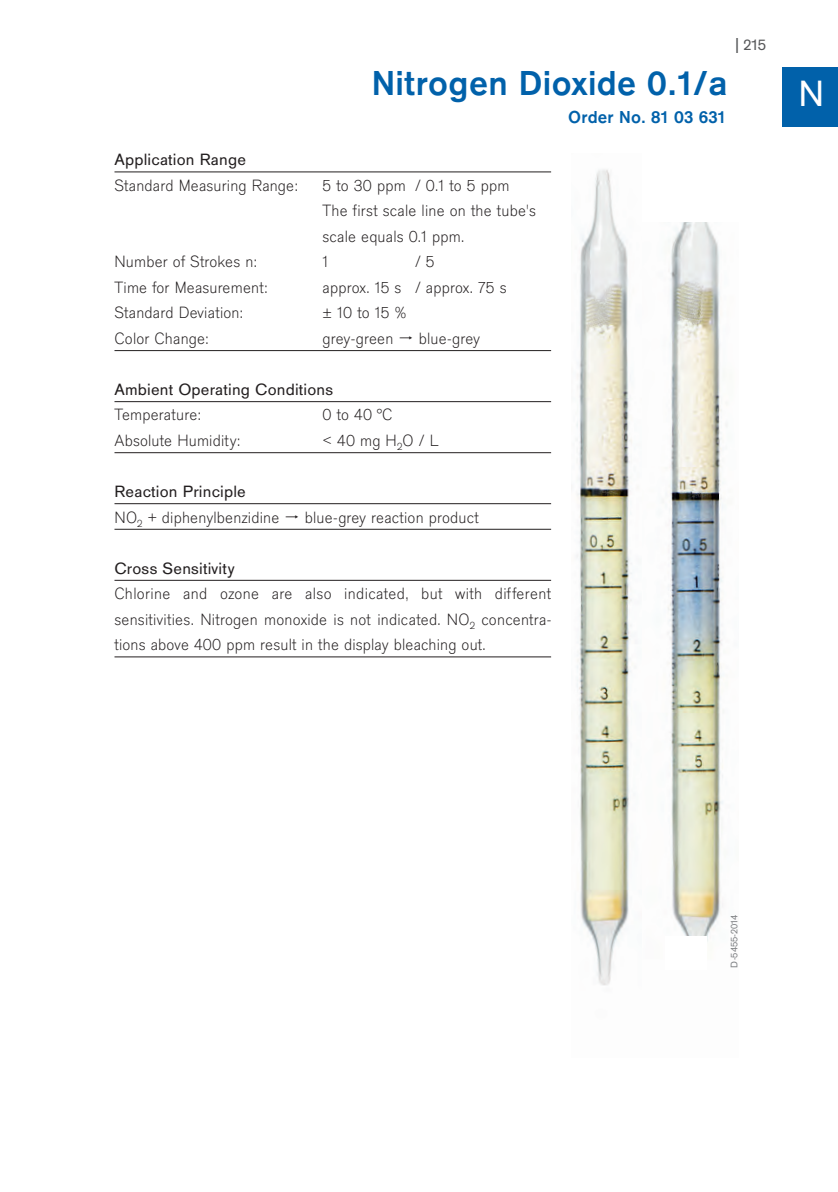
<style>
.page{position:relative;width:838px;height:1192px;background:#fff}
.page>*{position:absolute;margin:0;border:0;box-sizing:border-box;transform-origin:0 0}
.t1{font:38px "Draeger San";color:#fff}
.t2{font:700 36px "Draeger San";letter-spacing:.01em;color:#0161aa}
.t3{font:700 18px "Draeger San";letter-spacing:.01em;color:#0161aa}
.t4{font:300 17px/25.6px "Draeger San";letter-spacing:.01em;color:#231f20}
.t5{font:17px "Draeger San";letter-spacing:.01em;color:#231f20}
.t6{font:16px "Draeger San";color:#57585a}
.t7{font:10px "Draeger San";color:#808285}
.s1{font-size:18px}
.s2{font-weight:400}
</style>
<div class="page">
<div style="left:781px;top:67px;width:57px;height:60px;background:#0161aa"></div>
<hr style="left:114px;top:171px;width:437px;height:1px;background:#231f20">
<hr style="left:114px;top:350px;width:437px;height:1px;background:#231f20">
<hr style="left:114px;top:401px;width:437px;height:1px;background:#231f20">
<hr style="left:114px;top:452px;width:437px;height:1px;background:#231f20">
<hr style="left:114px;top:503px;width:437px;height:1px;background:#231f20">
<hr style="left:114px;top:529px;width:437px;height:1px;background:#231f20">
<hr style="left:114px;top:580px;width:437px;height:1px;background:#231f20">
<hr style="left:114px;top:656px;width:437px;height:1px;background:#231f20">
<img style="left:576px;top:169px;width:56px;height:817px">
<img style="left:668px;top:222px;width:59px;height:720px">
<div style="left:665px;top:936px;width:42px;height:34px;background:#fff"></div>
<h2 class="t2" style="left:372px;top:61px;width:357px">Nitrogen Dioxide 0.1/a</h2>
<p class="t3" style="left:568px;top:106px;width:159px">Order No. 81 03 631</p>
<p class="t6" style="left:732px;top:35px;width:35px"><span class="s1">|</span>215</p>
<p class="t5" style="left:114px;top:149px;width:133px">Application Range</p>
<p class="t4" style="left:114px;top:172px;width:185px">Standard Measuring Range:</p>
<p class="t4" style="left:322px;top:172px;width:215px">5 to 30 ppm / 0.1 to 5 ppm<br>The first scale line on the tube's scale equals 0.1 ppm.</p>
<p class="t4" style="left:114px;top:248px;width:144px">Number of Strokes n:</p>
<p class="t4" style="left:322px;top:248px;width:7px">1</p>
<p class="t4" style="left:415px;top:248px;width:21px">/ 5</p>
<p class="t4" style="left:114px;top:274px;width:155px">Time for Measurement:</p>
<p class="t4" style="left:322px;top:274px;width:185px">approx. 15 s / approx. 75 s</p>
<p class="t4" style="left:114px;top:300px;width:130px">Standard Deviation:</p>
<p class="t4" style="left:322px;top:300px;width:85px">± 10 to 15 %</p>
<p class="t4" style="left:114px;top:325px;width:96px">Color Change:</p>
<p class="t4" style="left:322px;top:325px;width:72px">grey-green</p>
<p class="t4" style="left:419px;top:325px;width:63px">blue-grey</p>
<p class="t5" style="left:114px;top:379px;width:220px">Ambient Operating Conditions</p>
<p class="t4" style="left:114px;top:402px;width:88px">Temperature:</p>
<p class="t4" style="left:322px;top:402px;width:71px">0 to 40 °C</p>
<p class="t4" style="left:114px;top:427px;width:127px">Absolute Humidity:</p>
<p class="t4" style="left:322px;top:427px;width:118px">&lt; 40 mg H<sub>2</sub>O / L</p>
<p class="t4" style="left:114px;top:478px;width:166px"><span class="s2">Reaction Principle<br></span>NO<sub>2</sub> + diphenylbenzidine</p>
<p class="t4" style="left:305px;top:504px;width:176px">blue-grey reaction product</p>
<p class="t5" style="left:114px;top:557px;width:121px">Cross Sensitivity</p>
<p class="t4" style="left:114px;top:580px;width:438px;text-align:justify">Chlorine and ozone are also indicated, but with different sensitivities. Nitrogen monoxide is not indicated. NO<sub>2</sub> concentra&shy;tions above 400 ppm result in the display bleaching out.</p>
<h1 class="t1" style="left:798px;top:70px;width:27px">N</h1>
<p class="t7" style="left:728px;top:967px;width:54px;rotate:-90deg">D-5455-2014</p>
</div>
